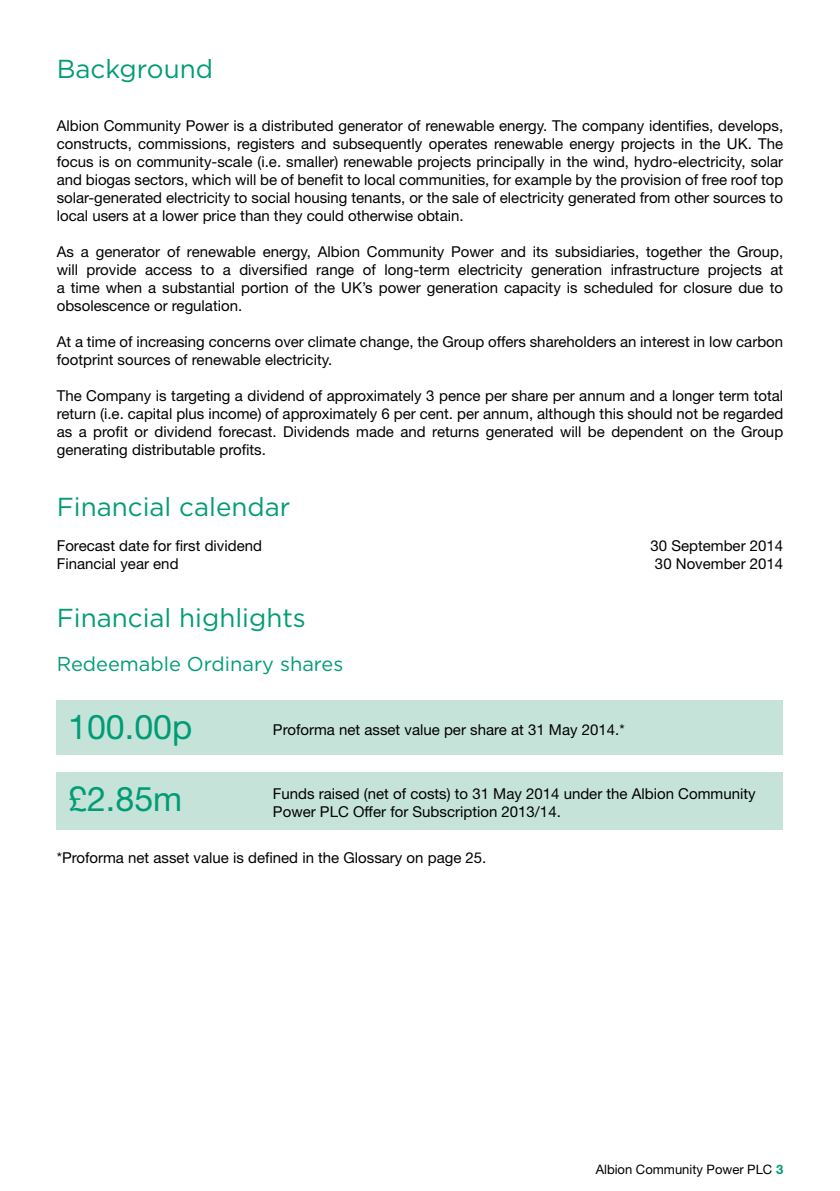
<style>
.page{position:relative;width:840px;height:1191px;background:#fff}
.page>*{position:absolute;margin:0;border:0;box-sizing:border-box;transform-origin:0 0}
.t1{font:34px "Helvetica Neue";color:#009c75}
.t2{font:26px "Gotham";color:#009c75}
.t3{font:20px "Gotham";color:#009c75}
.t4{font:15px/18px "Helvetica Neue";color:#000;text-align:justify}
.t5{font:13px "Helvetica Neue";color:#000}
.s1{font-weight:700;color:#009c75}
</style>
<div class="page">
<div style="left:57px;top:700px;width:725px;height:54px;background:#c6e3da"></div>
<div style="left:57px;top:772px;width:725px;height:58px;background:#c6e3da"></div>
<h2 class="t2" style="left:57px;top:52px;width:158px">Background</h2>
<p class="t4" style="left:57px;top:116px;width:727px">Albion Community Power is a distributed generator of renewable energy. The company identifies, develops, constructs, commissions, registers and subsequently operates renewable energy projects in the UK. The focus is on community-scale (i.e. smaller) renewable projects principally in the wind, hydro-electricity, solar and biogas sectors, which will be of benefit to local communities, for example by the provision of free roof top solar-generated electricity to social housing tenants, or the sale of electricity generated from other sources to local users at a lower price than they could otherwise obtain.</p>
<p class="t4" style="left:57px;top:242px;width:727px">As a generator of renewable energy, Albion Community Power and its subsidiaries, together the Group, will provide access to a diversified range of long-term electricity generation infrastructure projects at a time when a substantial portion of the UK’s power generation capacity is scheduled for closure due to obsolescence or regulation.</p>
<p class="t4" style="left:57px;top:332px;width:727px">At a time of increasing concerns over climate change, the Group offers shareholders an interest in low carbon footprint sources of renewable electricity.</p>
<p class="t4" style="left:57px;top:386px;width:727px">The Company is targeting a dividend of approximately 3 pence per share per annum and a longer term total return (i.e. capital plus income) of approximately 6 per cent. per annum, although this should not be regarded as a profit or dividend forecast. Dividends made and returns generated will be dependent on the Group generating distributable profits.</p>
<h2 class="t2" style="left:57px;top:490px;width:235px">Financial calendar</h2>
<p class="t4" style="left:57px;top:536px;width:207px">Forecast date for first dividend</p>
<p class="t4" style="left:650px;top:536px;width:134px">30 September 2014</p>
<p class="t4" style="left:57px;top:554px;width:123px">Financial year end</p>
<p class="t4" style="left:654px;top:554px;width:130px">30 November 2014</p>
<h2 class="t2" style="left:57px;top:601px;width:250px">Financial highlights</h2>
<h3 class="t3" style="left:57px;top:651px;width:288px">Redeemable Ordinary shares</h3>
<h1 class="t1" style="left:68px;top:706px;width:126px">100.00p</h1>
<p class="t4" style="left:273px;top:720px;width:353px">Proforma net asset value per share at 31 May 2014.*</p>
<h1 class="t1" style="left:68px;top:778px;width:116px">£2.85m</h1>
<p class="t4" style="left:273px;top:784px;width:484px">Funds raised (net of costs) to 31 May 2014 under the Albion Community<br>Power PLC Offer for Subscription 2013/14.</p>
<p class="t4" style="left:57px;top:848px;width:431px">*Proforma net asset value is defined in the Glossary on page 25.</p>
<p class="t5" style="left:595px;top:1161px;width:189px">Albion Community Power PLC <span class="s1">3</span></p>
</div>
